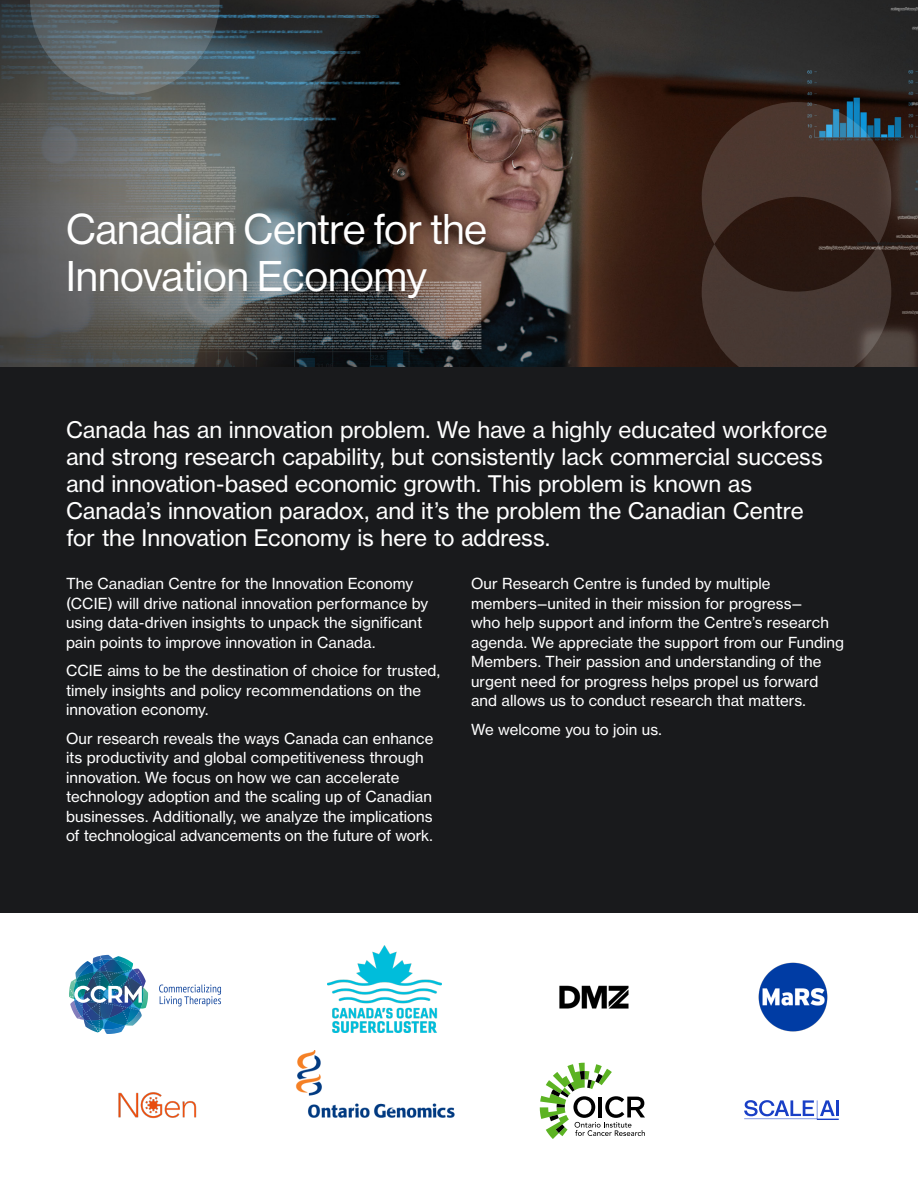
<style>
.page{position:relative;width:918px;height:1188px;background:#fff}
.page>*{position:absolute;margin:0;border:0;box-sizing:border-box;transform-origin:0 0}
.t1{font:42px/46.5px "N Haas Grotesk DS Pro 55 Rg";color:#fff}
.t2{font:22.5px/27px "N Haas Grotesk TX Pro 55 Rg";letter-spacing:-.005em;color:#fff}
.t3{font:15px/19.5px "N Haas Grotesk TX Pro 55 Rg";letter-spacing:.005em;color:#fff}
</style>
<div class="page">
<img style="left:0;top:0;width:918px;height:368px">
<svg style="left:30px;top:0;width:190px;height:95px;background:#5a6569"></svg>
<svg style="left:702px;top:102px;width:189px;height:266px;background:#3e302a"></svg>
<div style="left:0;top:368px;width:918px;height:546px;background:#191a1c"></div>
<img style="left:69px;top:955px;width:79px;height:79px">
<svg style="left:159px;top:985px;width:62px;height:21px"></svg>
<img style="left:758px;top:962px;width:70px;height:70px">
<img style="left:327px;top:945px;width:115px;height:87px">
<img style="left:118px;top:1092px;width:79px;height:27px">
<img style="left:559px;top:985px;width:70px;height:24px">
<img style="left:295px;top:1051px;width:160px;height:67px">
<svg style="left:540px;top:1063px;width:105px;height:76px"></svg>
<svg style="left:744px;top:1100px;width:95px;height:20px"></svg>
<p class="t1" style="left:66px;top:206px;width:422px">Canadian Centre for the<br>Innovation Economy</p>
<p class="t2" style="left:66px;top:416px;width:763px">Canada has an innovation problem. We have a highly educated workforce and strong research capability, but consistently lack commercial success and innovation-based economic growth. This problem is known as Canada’s innovation paradox, and it’s the problem the Canadian Centre for the Innovation Economy is here to address.</p>
<p class="t3" style="left:66px;top:574px;width:364px">The Canadian Centre for the Innovation Economy (CCIE) will drive national innovation performance by using data-driven insights to unpack the significant pain points to improve innovation in Canada.</p>
<p class="t3" style="left:66px;top:661px;width:376px">CCIE aims to be the destination of choice for trusted, timely insights and policy recommendations on the innovation economy.</p>
<p class="t3" style="left:66px;top:728px;width:369px">Our research reveals the ways Canada can enhance its productivity and global competitiveness through innovation. We focus on how we can accelerate technology adoption and the scaling up of Canadian businesses. Additionally, we analyze the implications of technological advancements on the future of work.</p>
<p class="t3" style="left:471px;top:574px;width:375px">Our Research Centre is funded by multiple members—united in their mission for progress—<br>who help support and inform the Centre’s research agenda. We appreciate the support from our Funding Members. Their passion and understanding of the urgent need for progress helps propel us forward and allows us to conduct research that matters.</p>
<p class="t3" style="left:471px;top:719px;width:192px">We welcome you to join us.</p>
</div>
